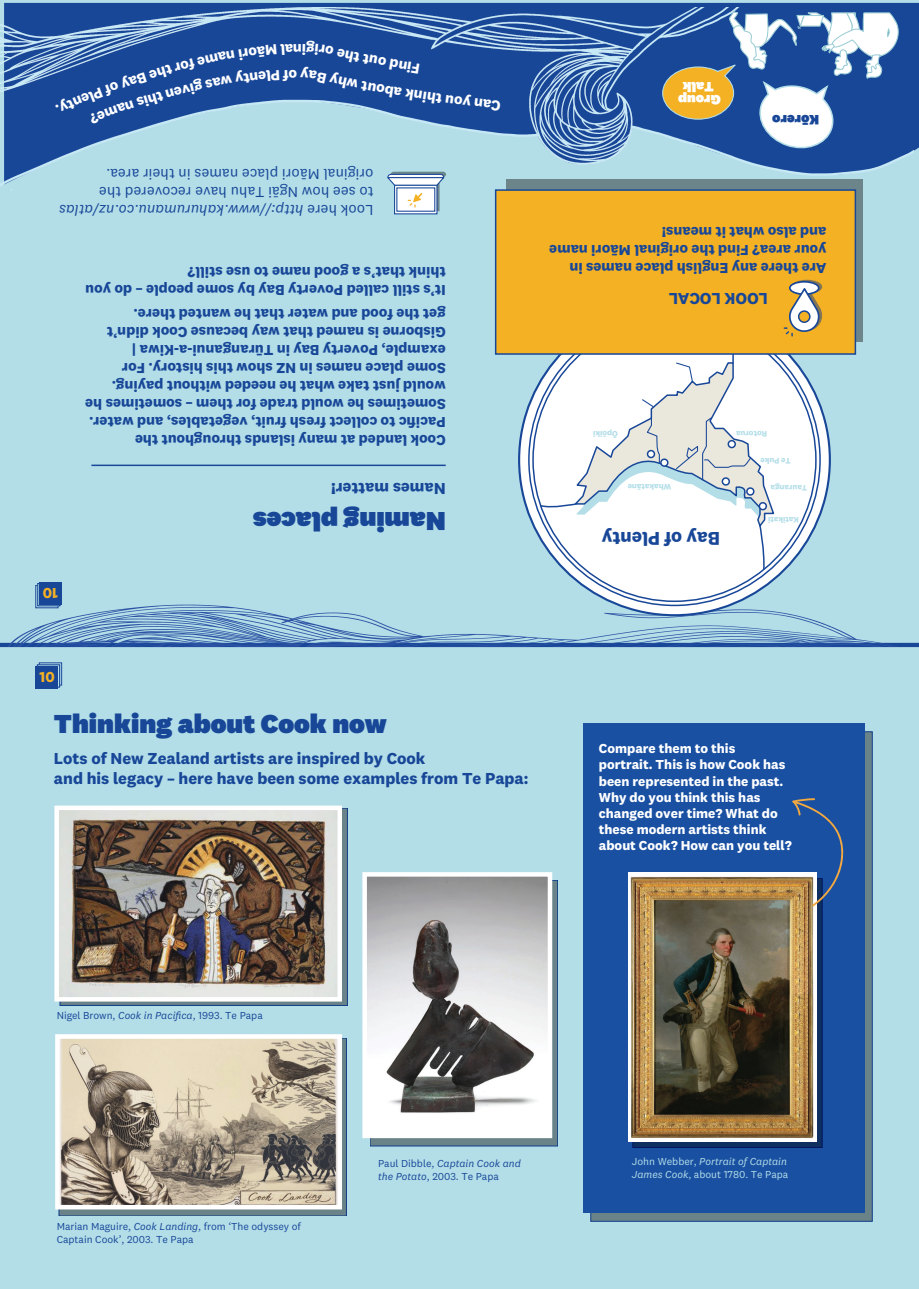
<style>
.page{position:relative;width:919px;height:1289px;background:#fff}
.page>*{position:absolute;margin:0;border:0;box-sizing:border-box;transform-origin:0 0}
.t1{font:900 27px "National 2";color:#184798}
.t2{font:700 19.2px "National 2";color:#184798}
.t3{font:700 16.5px/19.8px "National 2";color:#184798}
.t4{font:700 15px/18px "National 2";color:#184798}
.t5{font:15px/18px "National 2";color:#184798}
.t6{font:700 15px "National 2";color:#fff}
.t7{font:700 15px "National 2";color:#f4b124}
.t8{font:900 14.1px/13.8px "National 2";color:#fff;text-align:center}
.t9{font:900 14.1px "National 2";color:#184798}
.t10{font:700 13.5px/16.2px "National 2";color:#fff}
.t11{font:10.5px/12.6px "National 2";color:#184798}
.t12{font:10.5px/12.6px "National 2";color:#b3dee8}
.t13{font:700 8.25px "National 2";color:#b3dee8}
.s1{font-style:italic}
</style>
<div class="page">
<div style="left:0;top:0;width:918px;height:1288px;background:#b3dee8"></div>
<div style="left:4px;top:3px;width:914px;height:150px;background:#184798"></div>
<svg style="left:370px;top:880px;width:187px;height:265px;background:#6e878d"></svg>
<div style="left:60px;top:808px;width:287px;height:197px;background:linear-gradient(to right,#698389,#698389)"></div>
<div style="left:59px;top:1038px;width:287px;height:177px;background:linear-gradient(to right,#698389,#698389)"></div>
<img style="left:59px;top:810px;width:278px;height:186px">
<img style="left:60px;top:1039px;width:277px;height:165px">
<img style="left:367px;top:877px;width:180px;height:256px">
<div style="left:362px;top:872px;width:190px;height:266px;border:4px solid #fff"></div>
<div style="left:54px;top:805px;width:288px;height:196px;border:4px solid #fff"></div>
<div style="left:55px;top:1034px;width:287px;height:175px;border:4px solid #fff"></div>
<div style="left:37px;top:664px;width:23px;height:23px;border:1px solid #184798"></div>
<div style="left:36px;top:666px;width:22px;height:22px;background:#184798"></div>
<svg style="left:38px;top:662px;width:25px;height:24px"></svg>
<img style="left:0;top:7px;width:913px;height:183px">
<svg style="left:661px;top:2px;width:238px;height:150px;background:#6782ab"></svg>
<img style="left:0;top:505px;width:914px;height:142px">
<svg style="left:590px;top:731px;width:282px;height:490px;background:#5d7a8c"></svg>
<hr style="left:91px;top:464px;width:354px;height:2px;background:#184798">
<svg style="left:519px;top:304px;width:310px;height:311px;background:#d8dfed"></svg>
<svg style="left:529px;top:314px;width:291px;height:291px;background:#a5b7d7"></svg>
<div style="left:533px;top:318px;width:282px;height:283px;background:#fff;border-radius:50%"></div>
<svg style="left:538px;top:355px;width:237px;height:216px"></svg>
<div style="left:506px;top:179px;width:357px;height:162px;background:#6b858b"></div>
<div style="left:495px;top:189px;width:361px;height:166px;background:#f4b124;border:2px solid #184798"></div>
<svg style="left:394px;top:211px;width:43px;height:3px"></svg>
<div style="left:396px;top:187px;width:39px;height:25px;background:#5678b3"></div>
<svg style="left:386px;top:172px;width:60px;height:39px"></svg>
<svg style="left:783px;top:280px;width:39px;height:56px"></svg>
<div style="left:798px;top:311px;width:11px;height:11px;background:#f4b124;border-radius:50%"></div>
<div style="left:797px;top:310px;width:13px;height:13px;border:2px solid #184798;border-radius:50%"></div>
<div style="left:582px;top:722px;width:282px;height:490px;background:#1950a2"></div>
<svg style="left:632px;top:906px;width:190px;height:241px;background:#355079"></svg>
<img style="left:628px;top:872px;width:188px;height:269px">
<svg style="left:819px;top:1143px;width:4px;height:5px"></svg>
<svg style="left:791px;top:798px;width:53px;height:108px"></svg>
<svg style="left:426px;top:92px;width:75px;height:19px"></svg>
<svg style="left:55px;top:40px;width:364px;height:84px;background:#3260a5"></svg>
<p class="t6" style="left:297px;top:84px;width:10px;rotate:-180deg">o</p>
<p class="t6" style="left:425px;top:106px;width:35px;rotate:-171deg">ni k a</p>
<p class="t5" style="left:373px;top:220px;width:316px;rotate:-180deg">Look here <span class="s1">http://www.kahurumanu.co.nz/atlas </span>to see how Ngāi Tahu have recovered the original Māori place names in their area.</p>
<p class="t4" style="left:445px;top:299px;width:362px;rotate:-180deg">It’s still called Poverty Bay by some people – do you think that’s a good name to use still?</p>
<p class="t4" style="left:445px;top:449px;width:362px;rotate:-180deg">Cook landed at many islands throughout the Pacific to collect fresh fruit, vegetables, and water.<br>Sometimes he would trade for them – sometimes he would just take what he needed without paying.<br>Some place names in NZ show this history. For example, Poverty Bay in Tūranganui-a-Kiwa | Gisborne is named that way because Cook didn’t get the food and water that he wanted there.</p>
<p class="t7" style="left:58px;top:602px;width:17px;rotate:-180deg">10</p>
<p class="t3" style="left:445px;top:499px;width:116px;rotate:-180deg">Names matter!</p>
<h1 class="t1" style="left:445px;top:538px;width:194px;rotate:-180deg">Naming places</h1>
<p class="t8" style="left:720px;top:107px;width:44px;rotate:-180deg">Group<br>Talk</p>
<p class="t9" style="left:819px;top:129px;width:48px;rotate:-180deg">Kōrero</p>
<p class="t4" style="left:826px;top:277px;width:279px;rotate:-180deg">Are there any English place names in your area? Find the original Māori name and also what it means!</p>
<p class="t3" style="left:768px;top:309px;width:101px;rotate:-180deg">LOOK LOCAL</p>
<p class="t13" style="left:617px;top:438px;width:26px;rotate:-180deg">Ōpōiki</p>
<p class="t13" style="left:671px;top:491px;width:45px;rotate:-180deg">Whakatāne</p>
<p class="t2" style="left:720px;top:550px;width:120px;rotate:-180deg">Bay of Plenty</p>
<p class="t13" style="left:767px;top:438px;width:33px;rotate:-180deg">Rotorua</p>
<p class="t13" style="left:790px;top:465px;width:32px;rotate:-180deg">Te Puke</p>
<p class="t13" style="left:807px;top:493px;width:38px;rotate:-180deg">Tauranga</p>
<p class="t13" style="left:798px;top:524px;width:32px;rotate:-180deg">Katikati</p>
<p class="t7" style="left:40px;top:668px;width:17px">10</p>
<h1 class="t1" style="left:54px;top:706px;width:334px">Thinking about Cook now</h1>
<p class="t3" style="left:54px;top:748px;width:476px">Lots of New Zealand artists are inspired by Cook<br>and his legacy – here have been some examples from Te Papa:</p>
<p class="t10" style="left:599px;top:740px;width:194px">Compare them to this portrait. This is how Cook has been represented in the past.<br>Why do you think this has changed over time? What do these modern artists think about Cook? How can you tell?</p>
<p class="t11" style="left:57px;top:1009px;width:207px">Nigel Brown, <span class="s1">Cook in Pacifica</span>, 1993. Te Papa</p>
<p class="t11" style="left:57px;top:1219px;width:246px">Marian Maguire, <span class="s1">Cook Landing</span>, from ‘The odyssey of<br>Captain Cook’, 2003. Te Papa</p>
<p class="t11" style="left:378px;top:1157px;width:144px">Paul Dibble, <span class="s1">Captain Cook and the Potato</span>, 2003. Te Papa</p>
<p class="t12" style="left:632px;top:1155px;width:158px">John Webber, <span class="s1">Portrait of Captain<br>James Cook</span>, about 1780. Te Papa</p>
</div>
